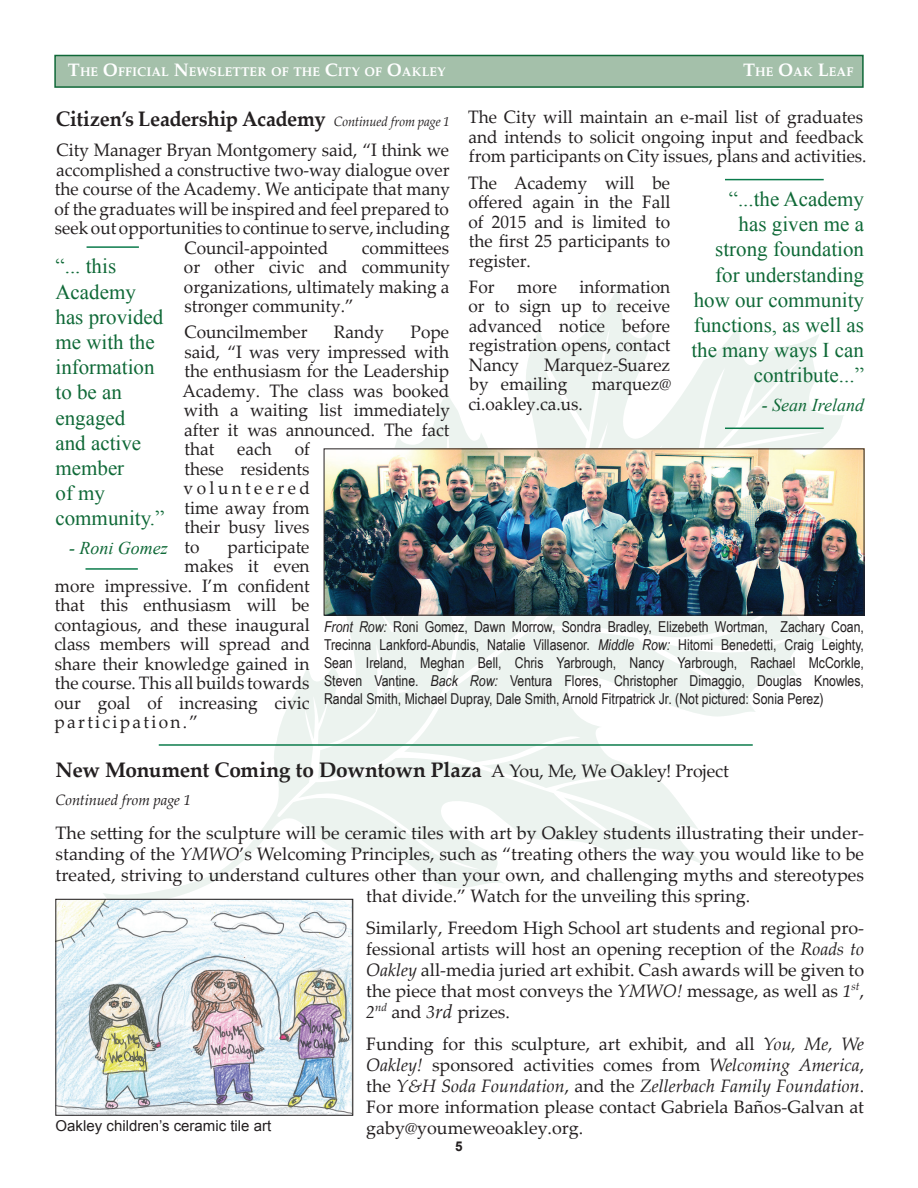
<style>
.page{position:relative;width:918px;height:1188px;background:#fff}
.page>*{position:absolute;margin:0;border:0;box-sizing:border-box;transform-origin:0 0}
.t1{font:21px/25.2px "Times New Roman";color:#0f6937}
.t2{font:700 21px "Palatino Linotype";letter-spacing:-.01em;color:#231f20}
.t3{font:700 21px "Palatino Linotype";letter-spacing:-.01em;color:#231f20;scale:.96 1}
.t4{font:18px/19.5px "Palatino Linotype";color:#231f20;text-align:justify;scale:.96 1}
.t5{font:18px/21px "Palatino Linotype";color:#231f20;text-align:justify}
.t6{font:italic 18px "Times New Roman";color:#0f6937}
.t7{font:18px "Palatino Linotype";letter-spacing:.135em;color:#231f20;scale:.96 1}
.t8{font:15px/18px "Arial Narrow";color:#231f20;text-align:justify}
.t9{font:15px "Arial";color:#231f20}
.t10{font:italic 15px "Palatino Linotype";letter-spacing:-.005em;color:#231f20}
.t11{font:700 13.5px "Arial";color:#231f20}
.t12{font:700 12.6px "Palatino";letter-spacing:.005em;color:#fff}
.s1{font-size:18px}
.s2{font-weight:400;font-style:italic;font-size:13.5px}
.s3{font-style:italic}
.s4{font-weight:400;font-size:18px}
.s5{font-style:italic;font-size:19.5px}
</style>
<div class="page">
<svg style="left:102px;top:282px;width:744px;height:623px"></svg>
<svg style="left:313px;top:456px;width:145px;height:323px;fill:#ecf3ef"></svg>
<svg style="left:268px;top:560px;width:137px;height:242px"></svg>
<div style="left:54px;top:55px;width:810px;height:33px;background:#a4c0aa;border:2px solid #0f6838"></div>
<hr style="left:87px;top:246px;width:52px;height:2px;background:#087a49">
<hr style="left:86px;top:568px;width:52px;height:2px;background:#087a49">
<hr style="left:159px;top:744px;width:594px;height:2px;background:#087a49">
<hr style="left:725px;top:428px;width:99px;height:1px;background:#087a49">
<hr style="left:725px;top:179px;width:99px;height:1px;background:#087a49">
<img style="left:58px;top:901px;width:293px;height:212px">
<div style="left:56px;top:899px;width:297px;height:216px;border:1px solid #231f20"></div>
<img style="left:326px;top:451px;width:536px;height:162px">
<div style="left:324px;top:449px;width:540px;height:166px;border:1px solid #231f20"></div>
<p class="t12" style="left:68px;top:61px;width:379px"><span class="s1">T</span>HE <span class="s1">O</span>FFICIAL <span class="s1">N</span>EWSLETTER OF THE <span class="s1">C</span>ITY OF <span class="s1">O</span>AKLEY</p>
<p class="t12" style="left:743px;top:61px;width:112px"><span class="s1">T</span>HE <span class="s1">O</span>AK <span class="s1">L</span>EAF</p>
<p class="t4" style="left:468px;top:107px;width:417px;text-align:left">The City will maintain an e-mail list of graduates and intends to solicit ongoing input and feedback from participants on City issues, plans and activities.</p>
<p class="t4" style="left:468px;top:172px;width:212px">The Academy will be offered again in the Fall of 2015 and is limited to the first 25 participants to register.</p>
<p class="t4" style="left:469px;top:276px;width:212px">For more information or to sign up to receive advanced notice before registration opens, contact Nancy</p>
<p class="t3" style="left:56px;top:104px;width:412px">Citizen’s Leadership Academy <span class="s2">Continued from page 1</span></p>
<p class="t4" style="left:54px;top:140px;width:414px;text-align:center">City Manager Bryan Montgomery said, “I think we accomplished a constructive two-way dialogue over the course of the Academy. We anticipate that many of the graduates will be inspired and feel prepared to seek out opportunities to continue to serve, including Council-appointed</p>
<p class="t1" style="left:691px;top:186px;width:174px;text-align:right">“...the Academy<br>has given me a strong foundation for understanding how our community functions, as well as the many ways I can contribute...”</p>
<p class="t6" style="left:762px;top:392px;width:104px">- Sean Ireland</p>
<p class="t4" style="left:184px;top:237px;width:279px;text-indent:178px">committees or other civic and community organizations, ultimately making a stronger community.”</p>
<p class="t4" style="left:184px;top:322px;width:130px">Councilmember</p>
<p class="t4" style="left:334px;top:322px;width:54px">Randy</p>
<p class="t1" style="left:56px;top:253px;width:110px">“... this<br>Academy has provided me with the information to be an engaged<br>and active member<br>of my community.”</p>
<p class="t6" style="left:69px;top:535px;width:100px">- Roni Gomez</p>
<p class="t4" style="left:182px;top:322px;width:280px;text-indent:228px">Pope said, “I was very impressed with the enthusiasm for the Leadership Academy. The class was booked with a waiting list immediately after it was announced. The fact that</p>
<p class="t4" style="left:470px;top:354px;width:211px;text-indent:74px">Marquez-Suarez by emailing</p>
<p class="t4" style="left:592px;top:374px;width:84px">marquez@</p>
<p class="t4" style="left:468px;top:393px;width:121px">ci.oakley.ca.us.</p>
<p class="t4" style="left:184px;top:439px;width:133px;text-indent:111px">of these residents volunteered time away from their busy lives to</p>
<p class="t4" style="left:237px;top:439px;width:38px">each</p>
<p class="t4" style="left:228px;top:536px;width:87px">participate</p>
<p class="t4" style="left:184px;top:556px;width:132px">makes it even</p>
<p class="t4" style="left:55px;top:575px;width:267px">more impressive. I’m confident</p>
<p class="t4" style="left:55px;top:595px;width:267px">that this enthusiasm will be</p>
<p class="t4" style="left:54px;top:614px;width:268px">contagious, and these inaugural</p>
<p class="t4" style="left:54px;top:634px;width:268px">class members will spread and</p>
<p class="t4" style="left:55px;top:653px;width:267px">share their knowledge gained in</p>
<p class="t4" style="left:55px;top:673px;width:267px">the course. This all builds towards</p>
<p class="t4" style="left:54px;top:692px;width:267px">our goal of increasing civic</p>
<p class="t7" style="left:55px;top:709px;width:151px">participation.”</p>
<p class="t8" style="left:324px;top:617px;width:542px"><span class="s3">Front Row:</span> Roni Gomez, Dawn Morrow, Sondra Bradley, Elizebeth Wortman, Zachary Coan, Trecinna Lankford-Abundis, Natalie Villasenor. <span class="s3">Middle Row:</span> Hitomi Benedetti, Craig Leighty, Sean Ireland, Meghan Bell, Chris Yarbrough, Nancy Yarbrough, Rachael McCorkle, Steven Vantine. <span class="s3">Back Row:</span> Ventura Flores, Christopher Dimaggio, Douglas Knowles, Randal Smith, Michael Dupray, Dale Smith, Arnold Fitrpatrick Jr. (Not pictured: Sonia Perez)</p>
<p class="t2" style="left:56px;top:755px;width:675px">New Monument Coming to Downtown Plaza <span class="s4">A You, Me, We Oakley! Project</span></p>
<p class="t10" style="left:56px;top:789px;width:137px">Continued from page 1</p>
<p class="t5" style="left:56px;top:822px;width:810px">The setting for the sculpture will be ceramic tiles with art by Oakley students illustrating their under-</p>
<p class="t5" style="left:56px;top:843px;width:810px">standing of the <span class="s3">YMWO</span>’s Welcoming Principles, such as “treating others the way you would like to be</p>
<p class="t5" style="left:56px;top:864px;width:810px">treated, striving to understand cultures other than your own, and challenging myths and stereotypes</p>
<p class="t5" style="left:366px;top:885px;width:385px">that divide.” Watch for the unveiling this spring.</p>
<p class="t5" style="left:366px;top:917px;width:499px">Similarly, Freedom High School art students and regional pro&shy;fessional artists will host an opening reception of the <span class="s3">Roads to Oakley</span> all-media juried art exhibit. Cash awards will be given to the piece that most conveys the <span class="s3">YMWO!</span> message, as well as <span class="s3">1</span><sup>st</sup>, <span class="s3">2</span><sup>nd</sup> and <span class="s3">3</span><span class="s5">rd</span> prizes.</p>
<p class="t5" style="left:366px;top:1032px;width:499px">Funding for this sculpture, art exhibit, and all <span class="s3">You, Me, We Oakley!</span> sponsored activities comes from <span class="s3">Welcoming America</span>, the <span class="s3">Y&amp;H Soda Foundation</span>, and the <span class="s3">Zellerbach Family Foundation</span>.<br>For more information please contact Gabriela Baños-Galvan at gaby@youmeweoakley.org.</p>
<p class="t9" style="left:56px;top:1116px;width:217px">Oakley children’s ceramic tile art</p>
<p class="t11" style="left:455px;top:1138px;width:9px">5</p>
</div>
